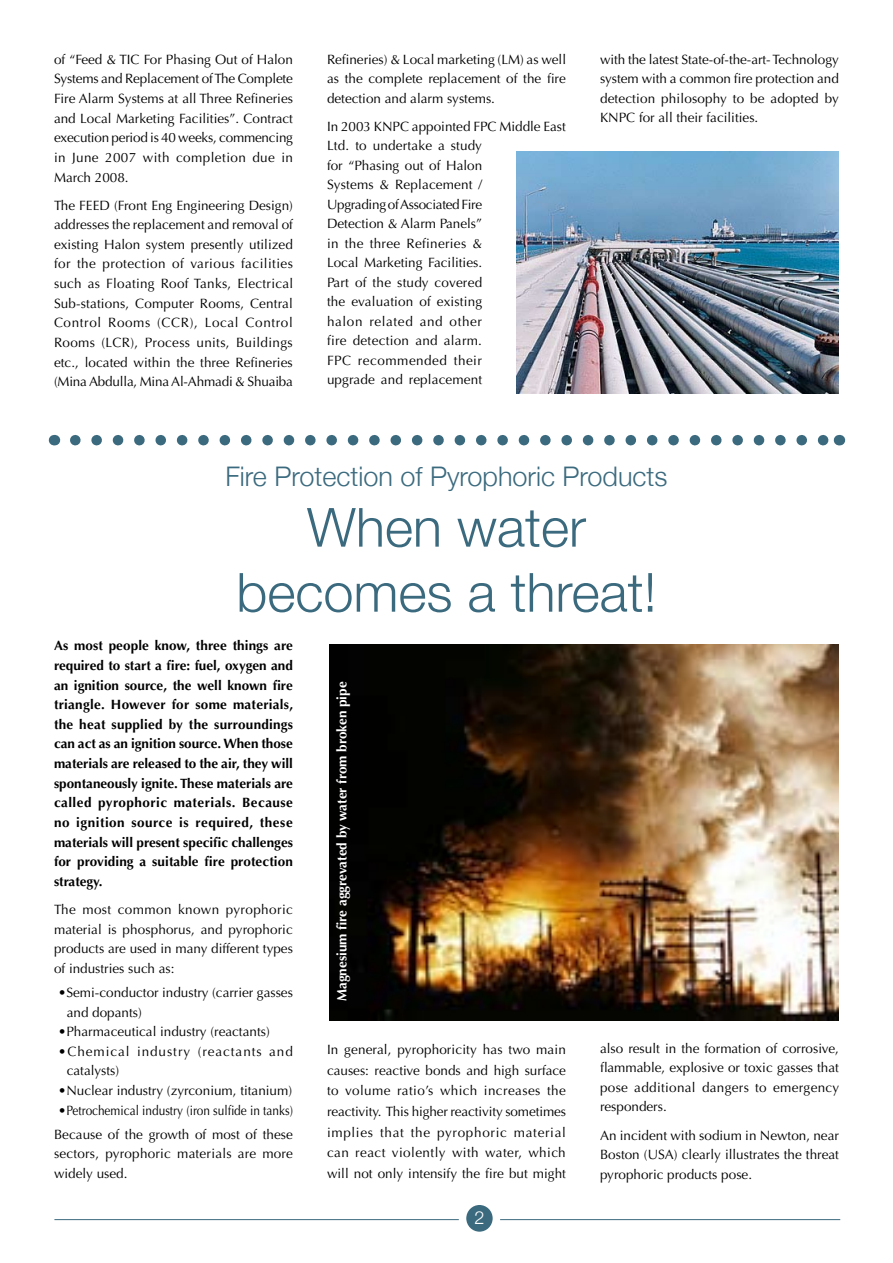
<style>
.page{position:relative;width:893px;height:1263px;background:#fff}
.page>*{position:absolute;margin:0;border:0;box-sizing:border-box;transform-origin:0 0}
.t1{font:300 54px/65.1px "Helvetica Neue";color:#3b6a7e;text-align:center}
.t2{font:300 27px "Helvetica Neue";color:#3b6a7e}
.t3{font:300 18px "Helvetica Neue";color:#fff}
.t4{font:13.5px/19.6px "Optima";color:#000;text-align:justify}
.t5{font:700 13.5px/19.6px "Optima";letter-spacing:.01em;color:#000;text-align:justify}
.t6{font:13.5px/19.6px "Optima";letter-spacing:.02em;color:#000}
.t7{font:700 13.5px "Optima";color:#fff}
.t8{font:13.5px/19.6px "Optima";letter-spacing:.07em;color:#000}
</style>
<div class="page">
<hr style="left:54px;top:1219px;width:786px;height:1px;background:#3b6a7e">
<div style="left:462px;top:1201px;width:34px;height:34px;background:#3b6a7e;border-radius:50%"></div>
<div style="left:459px;top:1197px;width:41px;height:42px;border:8px solid #fff;border-radius:50%"></div>
<svg style="left:75px;top:435px;width:753px;height:10px"></svg>
<img style="left:329px;top:645px;width:509px;height:375px">
<img style="left:516px;top:151px;width:323px;height:242px">
<p class="t4" style="left:54px;top:50px;width:241px">of “Feed &amp; TIC For Phasing Out of Halon Systems and Replacement of The Complete Fire Alarm Systems at all Three Refineries and Local Marketing Facilities”. Contract execution period is 40 weeks, commencing in June 2007 with completion due in March 2008.</p>
<p class="t4" style="left:54px;top:195px;width:241px">The FEED (Front Eng Engineering Design) addresses the replacement and removal of existing Halon system presently utilized for the protection of various facilities such as Floating Roof Tanks, Electrical Sub-stations, Computer Rooms, Central Control Rooms (CCR), Local Control Rooms (LCR), Process units, Buildings etc., located within the three Refineries (Mina Abdulla, Mina Al-Ahmadi &amp; Shuaiba</p>
<p class="t4" style="left:327px;top:50px;width:241px">Refineries) &amp; Local marketing (LM) as well as the complete replacement of the fire detection and alarm systems.</p>
<p class="t4" style="left:327px;top:117px;width:240px;text-align:left">In 2003 KNPC appointed FPC Middle East<br>Ltd. to undertake a study<br>for “Phasing out of Halon<br>Systems &amp; Replacement /<br>Upgrading of Associated Fire<br>Detection &amp; Alarm Panels”<br>in the three Refineries &amp;<br>Local Marketing Facilities.<br>Part of the study covered<br>the evaluation of existing<br>halon related and other<br>fire detection and alarm.<br>FPC recommended their<br>upgrade and replacement</p>
<p class="t4" style="left:600px;top:50px;width:240px">with the latest State-of-the-art- Technology system with a common fire protection and detection philosophy to be adopted by KNPC for all their facilities.</p>
<h2 class="t2" style="left:225px;top:460px;width:444px">Fire Protection of Pyrophoric Products</h2>
<h1 class="t1" style="left:236px;top:494px;width:422px">When water becomes a threat!</h1>
<p class="t5" style="left:54px;top:636px;width:241px">As most people know, three things are required to start a fire: fuel, oxygen and an ignition source, the well known fire triangle. However for some materials, the heat supplied by the surroundings can act as an ignition source. When those materials are released to the air, they will spontaneously ignite. These materials are called pyrophoric materials. Because no ignition source is required, these materials will present specific challenges for providing a suitable fire protection strategy.</p>
<p class="t4" style="left:54px;top:900px;width:240px">The most common known pyrophoric material is phosphorus, and pyrophoric products are used in many different types of industries such as:</p>
<p class="t4" style="left:67px;top:983px;width:228px;text-indent:-9px">•Semi-conductor industry (carrier gasses and dopants)</p>
<p class="t4" style="left:58px;top:1022px;width:213px">•Pharmaceutical industry (reactants)</p>
<p class="t8" style="left:67px;top:1042px;width:228px;text-indent:-9px">•Chemical industry (reactants and catalysts)</p>
<p class="t4" style="left:58px;top:1081px;width:235px">•Nuclear industry (zyrconium, titanium)</p>
<p class="t4" style="left:54px;top:1098px;width:240px;line-height:23.9px;text-align:center">•Petrochemical industry (iron sulfide in tanks)<br>Because of the growth of most of these</p>
<p class="t6" style="left:54px;top:1144px;width:241px">sectors, pyrophoric materials are more widely used.</p>
<p class="t7" style="left:334px;top:1001px;width:321px;rotate:-90deg">Magnesium fire aggrevated by water from broken pipe</p>
<p class="t4" style="left:327px;top:1039px;width:241px;line-height:20.5px">In general, pyrophoricity has two main causes: reactive bonds and high surface to volume ratio’s which increases the reactivity. This higher reactivity sometimes implies that the pyrophoric material can react violently with water, which will not only intensify the fire but might</p>
<h3 class="t3" style="left:474px;top:1207px;width:12px">2</h3>
<p class="t4" style="left:600px;top:1038px;width:241px">also result in the formation of corrosive, flammable, explosive or toxic gasses that pose additional dangers to emergency responders.</p>
<p class="t4" style="left:600px;top:1125px;width:240px">An incident with sodium in Newton, near Boston (USA) clearly illustrates the threat pyrophoric products pose.</p>
</div>
